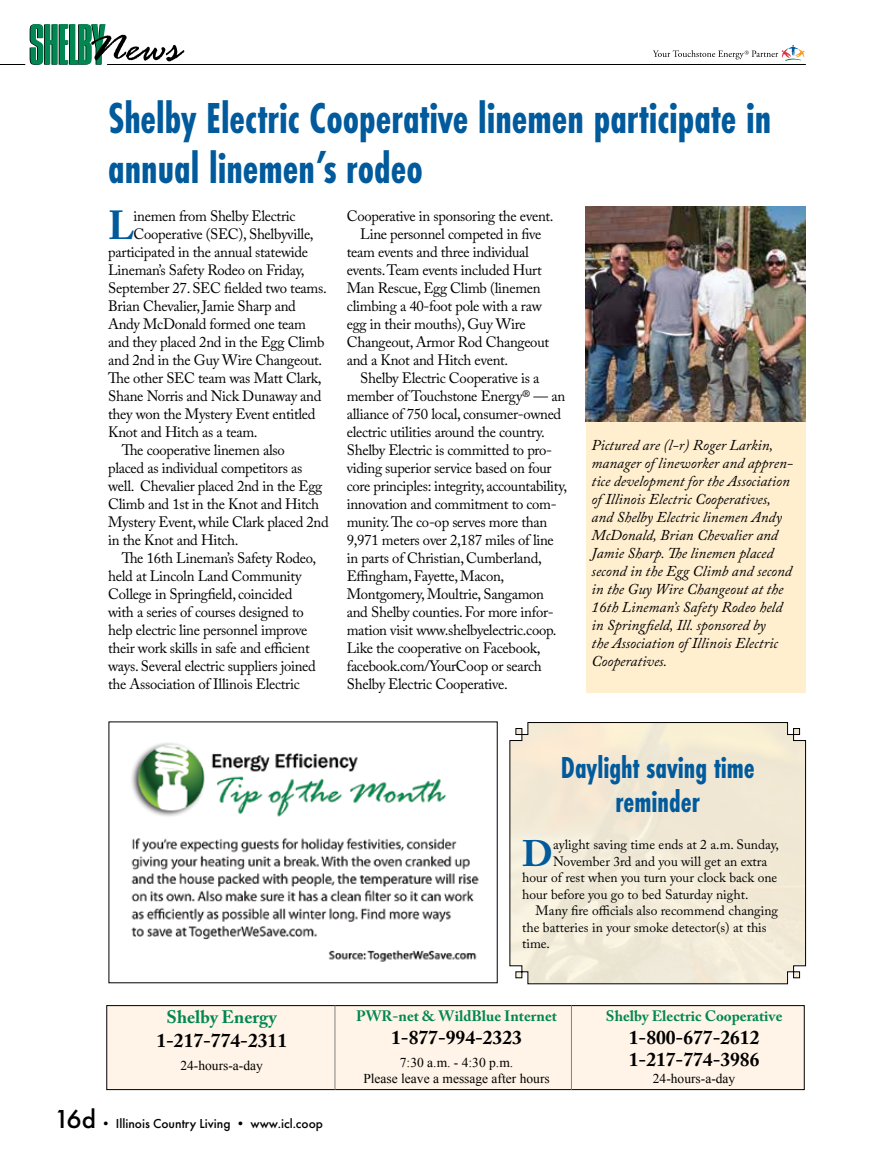
<style>
.page{position:relative;width:878px;height:1161px;background:#fff}
.page>*{position:absolute;margin:0;border:0;box-sizing:border-box;transform-origin:0 0}
.t1{font:700 45px/49.5px "Futura PT Cond";color:#005a9c;scale:.93 1}
.t2{font:700 40.35px "Adobe Caslon Pro";color:#005a9c}
.t3{font:700 36.75px "Adobe Caslon Pro";color:#005a9c}
.t4{font:700 31.5px/34.5px "Futura PT Cond";color:#005a9c;text-align:center;scale:.93 1}
.t5{font:700 19.5px/22.5px "Adobe Caslon Pro";color:#000}
.t6{font:700 18px "Adobe Caslon Pro";color:#008752}
.t7{font:15px "Adobe Caslon Pro";letter-spacing:-.02em;color:#000}
.t8{font:italic 15px/18px "Adobe Caslon Pro";color:#000}
.t9{font:700 15px "Adobe Caslon Pro";color:#008752}
.t10{font:13.5px "Adobe Caslon Pro";color:#000}
.t11{font:13.5px/16.2px "Times New Roman";color:#000;text-align:center}
.t12{font:500 13.5px "Futura PT";color:#000}
.s1{font-size:27px}
</style>
<div class="page">
<hr style="left:107px;top:64px;width:698px;height:1px;background:#000">
<svg style="left:0;top:24px;width:184px;height:41px"></svg>
<svg style="left:653px;top:45px;width:151px;height:16px"></svg>
<svg style="left:509px;top:722px;width:297px;height:263px"></svg>
<img style="left:131px;top:743px;width:348px;height:219px">
<div style="left:107px;top:1006px;width:697px;height:84px;background:#fff4e7"></div>
<div style="left:107px;top:1005px;width:697px;height:85px;border:1px solid #000"></div>
<hr style="left:571px;top:1005px;width:1px;height:85px;background:#808285">
<hr style="left:334px;top:1005px;width:1px;height:85px;background:#808285">
<div style="left:586px;top:422px;width:219px;height:271px;background:#ffefcf"></div>
<img style="left:585px;top:207px;width:221px;height:215px">
<h1 class="t1" style="left:108px;top:94px;width:714px">Shelby Electric Cooperative linemen participate in annual linemen’s rodeo</h1>
<h2 class="t2" style="left:108px;top:201px;width:28px">L</h2>
<p class="t7" style="left:134px;top:207px;width:163px">inemen from Shelby Electric</p>
<p class="t7" style="left:347px;top:207px;width:208px">Cooperative in sponsoring the event.</p>
<p class="t7" style="left:360px;top:225px;width:183px">Line personnel competed in five</p>
<p class="t7" style="left:347px;top:243px;width:184px">team events and three individual</p>
<p class="t7" style="left:347px;top:261px;width:196px">events. Team events included Hurt</p>
<p class="t7" style="left:347px;top:279px;width:195px">Man Rescue, Egg Climb (linemen</p>
<p class="t7" style="left:347px;top:297px;width:196px">climbing a 40-foot pole with a raw</p>
<p class="t7" style="left:347px;top:315px;width:180px">egg in their mouths), Guy Wire</p>
<p class="t7" style="left:347px;top:333px;width:204px">Changeout, Armor Rod Changeout</p>
<p class="t7" style="left:347px;top:351px;width:163px">and a Knot and Hitch event.</p>
<p class="t7" style="left:360px;top:369px;width:181px">Shelby Electric Cooperative is a</p>
<p class="t7" style="left:347px;top:387px;width:220px">member of Touchstone Energy® — an</p>
<p class="t7" style="left:347px;top:405px;width:216px">alliance of 750 local, consumer-owned</p>
<p class="t7" style="left:347px;top:423px;width:200px">electric utilities around the country.</p>
<p class="t7" style="left:347px;top:441px;width:207px">Shelby Electric is committed to pro-</p>
<p class="t7" style="left:347px;top:459px;width:206px">viding superior service based on four</p>
<p class="t7" style="left:347px;top:477px;width:222px">core principles: integrity, accountability,</p>
<p class="t7" style="left:347px;top:495px;width:211px">innovation and commitment to com-</p>
<p class="t7" style="left:347px;top:513px;width:202px">munity. The co-op serves more than</p>
<p class="t7" style="left:347px;top:531px;width:209px">9,971 meters over 2,187 miles of line</p>
<p class="t7" style="left:347px;top:549px;width:196px">in parts of Christian, Cumberland,</p>
<p class="t7" style="left:347px;top:567px;width:159px">Effingham, Fayette, Macon,</p>
<p class="t7" style="left:347px;top:585px;width:199px">Montgomery, Moultrie, Sangamon</p>
<p class="t7" style="left:347px;top:603px;width:208px">and Shelby counties. For more infor-</p>
<p class="t7" style="left:347px;top:621px;width:211px">mation visit www.shelbyelectric.coop.</p>
<p class="t7" style="left:347px;top:639px;width:195px">Like the cooperative on Facebook,</p>
<p class="t7" style="left:347px;top:657px;width:196px">facebook.com/YourCoop or search</p>
<p class="t7" style="left:347px;top:675px;width:162px">Shelby Electric Cooperative.</p>
<p class="t7" style="left:134px;top:225px;width:181px">Cooperative (SEC), Shelbyville,</p>
<p class="t7" style="left:108px;top:243px;width:201px">participated in the annual statewide</p>
<p class="t7" style="left:108px;top:261px;width:198px">Lineman’s Safety Rodeo on Friday,</p>
<p class="t7" style="left:108px;top:279px;width:220px">September 27. SEC fielded two teams.</p>
<p class="t7" style="left:108px;top:297px;width:189px">Brian Chevalier, Jamie Sharp and</p>
<p class="t7" style="left:108px;top:315px;width:199px">Andy McDonald formed one team</p>
<p class="t7" style="left:108px;top:333px;width:218px">and they placed 2nd in the Egg Climb</p>
<p class="t7" style="left:108px;top:351px;width:216px">and 2nd in the Guy Wire Changeout.</p>
<p class="t7" style="left:108px;top:369px;width:215px">The other SEC team was Matt Clark,</p>
<p class="t7" style="left:108px;top:387px;width:215px">Shane Norris and Nick Dunaway and</p>
<p class="t7" style="left:108px;top:405px;width:209px">they won the Mystery Event entitled</p>
<p class="t7" style="left:108px;top:423px;width:151px">Knot and Hitch as a team.</p>
<p class="t7" style="left:122px;top:441px;width:165px">The cooperative linemen also</p>
<p class="t7" style="left:108px;top:459px;width:196px">placed as individual competitors as</p>
<p class="t7" style="left:108px;top:477px;width:216px">well. Chevalier placed 2nd in the Egg</p>
<p class="t7" style="left:108px;top:495px;width:212px">Climb and 1st in the Knot and Hitch</p>
<p class="t7" style="left:108px;top:513px;width:222px">Mystery Event, while Clark placed 2nd</p>
<p class="t7" style="left:108px;top:531px;width:132px">in the Knot and Hitch.</p>
<p class="t7" style="left:122px;top:549px;width:196px">The 16th Lineman’s Safety Rodeo,</p>
<p class="t7" style="left:108px;top:567px;width:195px">held at Lincoln Land Community</p>
<p class="t7" style="left:108px;top:585px;width:186px">College in Springfield, coincided</p>
<p class="t7" style="left:108px;top:603px;width:197px">with a series of courses designed to</p>
<p class="t7" style="left:108px;top:621px;width:201px">help electric line personnel improve</p>
<p class="t7" style="left:108px;top:639px;width:203px">their work skills in safe and efficient</p>
<p class="t7" style="left:108px;top:657px;width:209px">ways. Several electric suppliers joined</p>
<p class="t7" style="left:108px;top:675px;width:193px">the Association of Illinois Electric</p>
<p class="t8" style="left:591px;top:436px;width:203px">Pictured are (l-r) Roger Larkin, manager of lineworker and appren&shy;tice development for the Association of Illinois Electric Cooperatives, and Shelby Electric linemen Andy<br>McDonald, Brian Chevalier and<br>Jamie Sharp. The linemen placed second in the Egg Climb and second in the Guy Wire Changeout at the<br>16th Lineman’s Safety Rodeo held in Springfield, Ill. sponsored by<br>the Association of Illinois Electric<br>Cooperatives.</p>
<h3 class="t4" style="left:560px;top:750px;width:210px">Daylight saving time reminder</h3>
<p class="t6" style="left:166px;top:1007px;width:112px">Shelby Energy</p>
<h3 class="t5" style="left:156px;top:1029px;width:132px">1-217-774-2311</h3>
<p class="t11" style="left:180px;top:1057px;width:84px">24-hours-a-day</p>
<p class="t12" style="left:54px;top:1116px;width:270px"><span class="s1">16d</span> • Illinois Country Living • www.icl.coop</p>
<h3 class="t3" style="left:522px;top:832px;width:32px">D</h3>
<p class="t10" style="left:553px;top:837px;width:227px">aylight saving time ends at 2 a.m. Sunday,</p>
<p class="t10" style="left:553px;top:853px;width:216px">November 3rd and you will get an extra</p>
<p class="t10" style="left:522px;top:870px;width:256px">hour of rest when you turn your clock back one</p>
<p class="t10" style="left:522px;top:886px;width:228px">hour before you go to bed Saturday night.</p>
<p class="t10" style="left:535px;top:903px;width:244px">Many fire officials also recommend changing</p>
<p class="t10" style="left:522px;top:919px;width:246px">the batteries in your smoke detector(s) at this</p>
<p class="t10" style="left:522px;top:936px;width:29px">time.</p>
<p class="t9" style="left:356px;top:1007px;width:202px">PWR-net &amp; WildBlue Internet</p>
<h3 class="t5" style="left:391px;top:1026px;width:132px">1-877-994-2323</h3>
<p class="t11" style="left:363px;top:1054px;width:188px">7:30 a.m. - 4:30 p.m.<br>Please leave a message after hours</p>
<p class="t9" style="left:606px;top:1007px;width:178px">Shelby Electric Cooperative</p>
<h3 class="t5" style="left:628px;top:1026px;width:132px">1-800-677-2612<br>1-217-774-3986</h3>
<p class="t11" style="left:653px;top:1070px;width:84px">24-hours-a-day</p>
</div>
